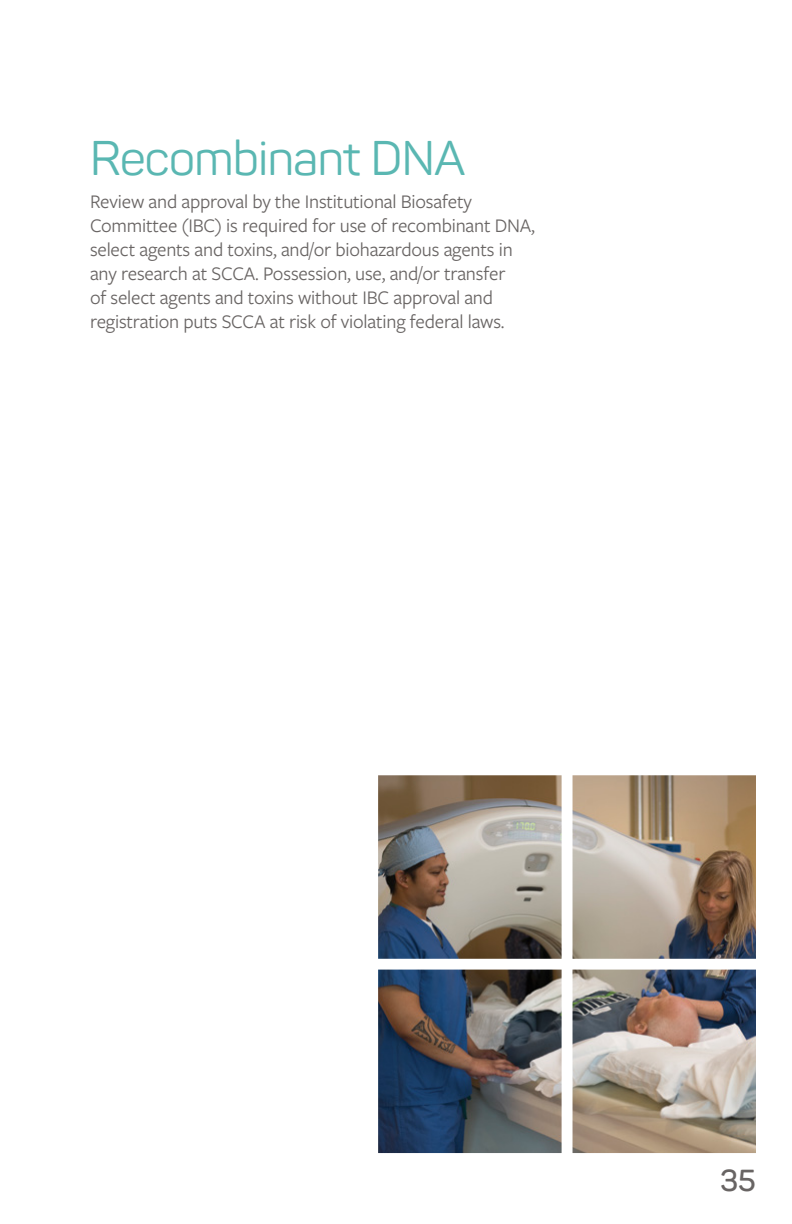
<style>
.page{position:relative;width:792px;height:1224px;background:#fff}
.page>*{position:absolute;margin:0;border:0;box-sizing:border-box;transform-origin:0 0}
.Subhead{font:48px "Panton";letter-spacing:-.01em;color:#5ab7b2}
.t1{font:600 30px "Panton";color:#686463}
.Body{font:20px/24px "Freight Sans Pro";letter-spacing:-.01em;color:#686463}
</style>
<div class="page">
<img style="left:378px;top:775px;width:378px;height:378px">
<p class="Subhead" style="left:90px;top:129px;width:377px">Recombinant DNA</p>
<p class="Body" style="left:90px;top:189px;width:447px">Review and approval by the Institutional Biosafety Committee (IBC) is required for use of recombinant DNA, select agents and toxins, and/or biohazardous agents in any research at SCCA. Possession, use, and/or transfer<br>of select agents and toxins without IBC approval and registration puts SCCA at risk of violating federal laws.</p>
<h2 class="t1" style="left:720px;top:1162px;width:37px">35</h2>
</div>
